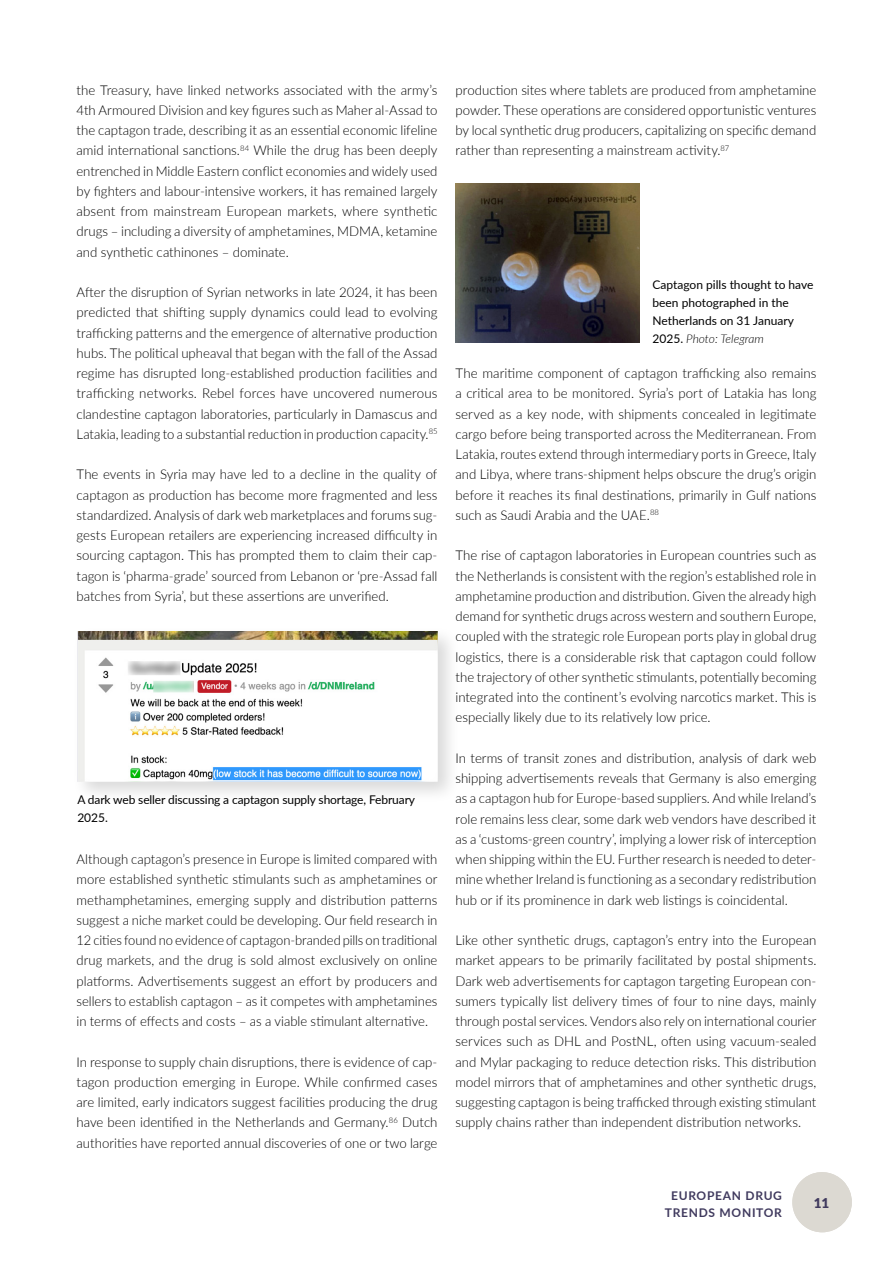
<style>
.page{position:relative;width:893px;height:1263px;background:#fff}
.page>*{position:absolute;margin:0;border:0;box-sizing:border-box;transform-origin:0 0}
.t1{font:300 13.5px/20.2px "Lato";color:#000;text-align:justify}
.t2{font:900 13.5px "Lato";color:#403a5e}
.t3{font:12px/18px "Lato";letter-spacing:-.005em;color:#000}
.t4{font:700 12px/16.5px "Lato";letter-spacing:.06em;color:#403a5e;text-align:center}
.s1{font-weight:300;font-style:italic}
</style>
<div class="page">
<svg style="left:792px;top:1172px;width:60px;height:60px"></svg>
<div style="left:72px;top:626px;width:388px;height:178px;background:#000;opacity:.15"></div>
<img style="left:77px;top:631px;width:360px;height:150px">
<img style="left:455px;top:184px;width:185px;height:159px">
<p class="t1" style="left:77px;top:79px;width:362px">the Treasury, have linked networks associated with the army’s 4th Armoured Division and key figures such as Maher al-Assad to the captagon trade, describing it as an essential economic lifeline amid international sanctions.<sup>84</sup> While the drug has been deeply entrenched in Middle Eastern conflict economies and widely used by fighters and labour-intensive workers, it has remained largely absent from mainstream European markets, where synthetic drugs – including a diversity of amphetamines, MDMA, ketamine and synthetic cathinones – dominate.</p>
<p class="t1" style="left:77px;top:282px;width:362px">After the disruption of Syrian networks in late 2024, it has been predicted that shifting supply dynamics could lead to evolving trafficking patterns and the emergence of alternative production hubs. The political upheaval that began with the fall of the Assad regime has disrupted long-established production facilities and trafficking networks. Rebel forces have uncovered numerous clandestine captagon laboratories, particularly in Damascus and Latakia, leading to a substantial reduction in production capacity.<sup>85</sup></p>
<p class="t1" style="left:77px;top:464px;width:362px">The events in Syria may have led to a decline in the quality of captagon as production has become more fragmented and less standardized. Analysis of dark web marketplaces and forums sug&shy;gests European retailers are experiencing increased difficulty in sourcing captagon. This has prompted them to claim their cap&shy;tagon is ‘pharma-grade’ sourced from Lebanon or ‘pre-Assad fall batches from Syria’, but these assertions are unverified.</p>
<p class="t3" style="left:77px;top:790px;width:339px">A dark web seller discussing a captagon supply shortage, February<br>2025.</p>
<p class="t1" style="left:77px;top:849px;width:362px">Although captagon’s presence in Europe is limited compared with more established synthetic stimulants such as amphetamines or methamphetamines, emerging supply and distribution patterns suggest a niche market could be developing. Our field research in 12 cities found no evidence of captagon-branded pills on traditional drug markets, and the drug is sold almost exclusively on online platforms. Advertisements suggest an effort by producers and sellers to establish captagon – as it competes with amphetamines in terms of effects and costs – as a viable stimulant alternative.</p>
<p class="t1" style="left:77px;top:1051px;width:362px">In response to supply chain disruptions, there is evidence of cap&shy;tagon production emerging in Europe. While confirmed cases are limited, early indicators suggest facilities producing the drug have been identified in the Netherlands and Germany.<sup>86</sup> Dutch authorities have reported annual discoveries of one or two large</p>
<p class="t1" style="left:455px;top:79px;width:362px">production sites where tablets are produced from amphetamine powder. These operations are considered opportunistic ventures by local synthetic drug producers, capitalizing on specific demand rather than representing a mainstream activity.<sup>87</sup></p>
<p class="t3" style="left:652px;top:275px;width:162px">Captagon pills thought to have been photographed in the<br>Netherlands on 31 January<br>2025. <span class="s1">Photo: Telegram</span></p>
<p class="t1" style="left:455px;top:363px;width:362px">The maritime component of captagon trafficking also remains a critical area to be monitored. Syria’s port of Latakia has long served as a key node, with shipments concealed in legitimate cargo before being transported across the Mediterranean. From Latakia, routes extend through intermediary ports in Greece, Italy and Libya, where trans-shipment helps obscure the drug’s origin before it reaches its final destinations, primarily in Gulf nations such as Saudi Arabia and the UAE.<sup>88</sup></p>
<p class="t1" style="left:455px;top:545px;width:362px">The rise of captagon laboratories in European countries such as the Netherlands is consistent with the region’s established role in amphetamine production and distribution. Given the already high demand for synthetic drugs across western and southern Europe, coupled with the strategic role European ports play in global drug logistics, there is a considerable risk that captagon could follow the trajectory of other synthetic stimulants, potentially becoming integrated into the continent’s evolving narcotics market. This is especially likely due to its relatively low price.</p>
<p class="t1" style="left:455px;top:747px;width:362px">In terms of transit zones and distribution, analysis of dark web shipping advertisements reveals that Germany is also emerging as a captagon hub for Europe-based suppliers. And while Ireland’s role remains less clear, some dark web vendors have described it as a ‘customs-green country’, implying a lower risk of interception when shipping within the EU. Further research is needed to deter&shy;mine whether Ireland is functioning as a secondary redistribution hub or if its prominence in dark web listings is coincidental.</p>
<p class="t1" style="left:455px;top:930px;width:362px">Like other synthetic drugs, captagon’s entry into the European market appears to be primarily facilitated by postal shipments.<br>Dark web advertisements for captagon targeting European con&shy;sumers typically list delivery times of four to nine days, mainly through postal services. Vendors also rely on international courier services such as DHL and PostNL, often using vacuum-sealed and Mylar packaging to reduce detection risks. This distribution model mirrors that of amphetamines and other synthetic drugs, suggesting captagon is being trafficked through existing stimulant supply chains rather than independent distribution networks.</p>
<p class="t4" style="left:665px;top:1187px;width:119px">EUROPEAN DRUG<br>TRENDS MONITOR</p>
<p class="t2" style="left:814px;top:1192px;width:17px">11</p>
</div>
